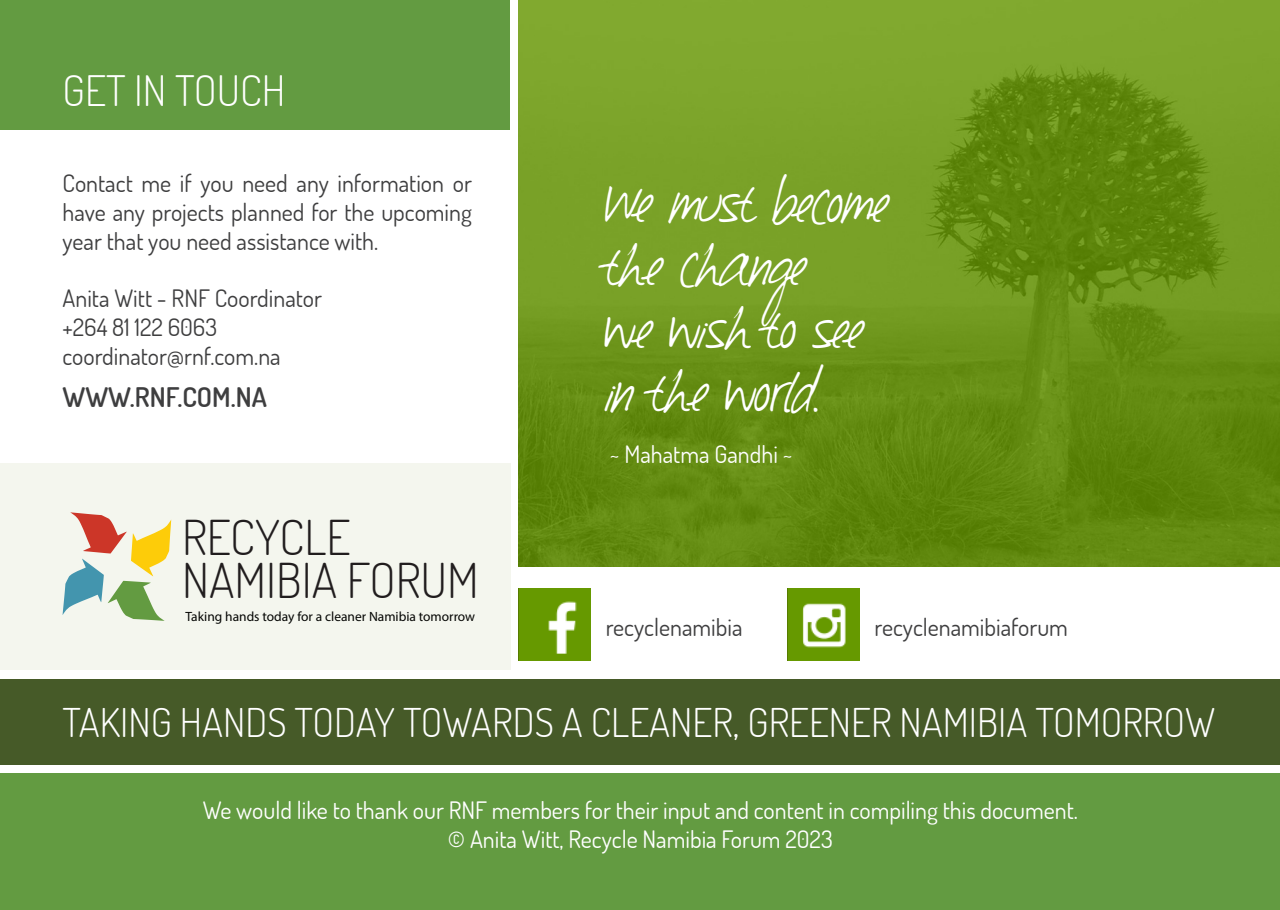
<style>
.page{position:relative;width:1280px;height:910px;background:#fff}
.page>*{position:absolute;margin:0;border:0;box-sizing:border-box;transform-origin:0 0}
.t1{font:48px/63px "Southpaw";color:#fff}
.t2{font:300 48px/42.8px "Dosis";color:#211d1e}
.t3{font:300 42px "Dosis";color:#fff}
.t4{font:300 39.6px "Dosis";color:#fff}
.t5{font:600 27px "Dosis";color:#3e3e3f}
.t6{font:24px/28.8px "Dosis";color:#3e3e3f;text-align:justify}
.t7{font:24px/28.8px "Dosis";color:#fff;text-align:center}
.t8{font:13.5px "Myriad Pro";color:#040503}
</style>
<div class="page">
<div style="left:0;top:0;width:510px;height:130px;background:#639b41"></div>
<img style="left:519px;top:0;width:761px;height:566px">
<div style="left:0;top:679px;width:1280px;height:85px;background:#465a28"></div>
<div style="left:0;top:773px;width:1280px;height:137px;background:#639b41"></div>
<div style="left:0;top:463px;width:510px;height:207px;background:#f4f6ee"></div>
<svg style="left:63px;top:512px;width:108px;height:109px"></svg>
<img style="left:519px;top:589px;width:72px;height:72px">
<img style="left:787px;top:589px;width:72px;height:72px">
<h2 class="t3" style="left:63px;top:63px;width:225px">GET IN TOUCH</h2>
<p class="t6" style="left:63px;top:168px;width:411px">Contact me if you need any information or have any projects planned for the upcoming year that you need assistance with.</p>
<p class="t6" style="left:63px;top:284px;width:261px;text-align:left">Anita Witt - RNF Coordinator +264 81 122 6063 coordinator@rnf.com.na</p>
<p class="t5" style="left:63px;top:380px;width:206px">WWW.RNF.COM.NA</p>
<h1 class="t2" style="left:182px;top:515px;width:298px">RECYCLE<br>NAMIBIA FORUM</h1>
<p class="t8" style="left:185px;top:608px;width:291px">Taking hands today for a cleaner Namibia tomorrow</p>
<h1 class="t1" style="left:605px;top:173px;width:284px">We must become th e change<br>we wish to see in th e world.</h1>
<p class="t7" style="left:610px;top:439px;width:184px">~ Mahatma Gandhi ~</p>
<p class="t6" style="left:606px;top:612px;width:138px">recyclenamibia</p>
<p class="t6" style="left:874px;top:612px;width:195px">recyclenamibiaforum</p>
<h3 class="t4" style="left:63px;top:697px;width:1154px">TAKING HANDS TODAY TOWARDS A CLEANER, GREENER NAMIBIA TOMORROW</h3>
<p class="t7" style="left:203px;top:795px;width:877px">We would like to thank our RNF members for their input and content in compiling this document. © Anita Witt, Recycle Namibia Forum 2023</p>
</div>
